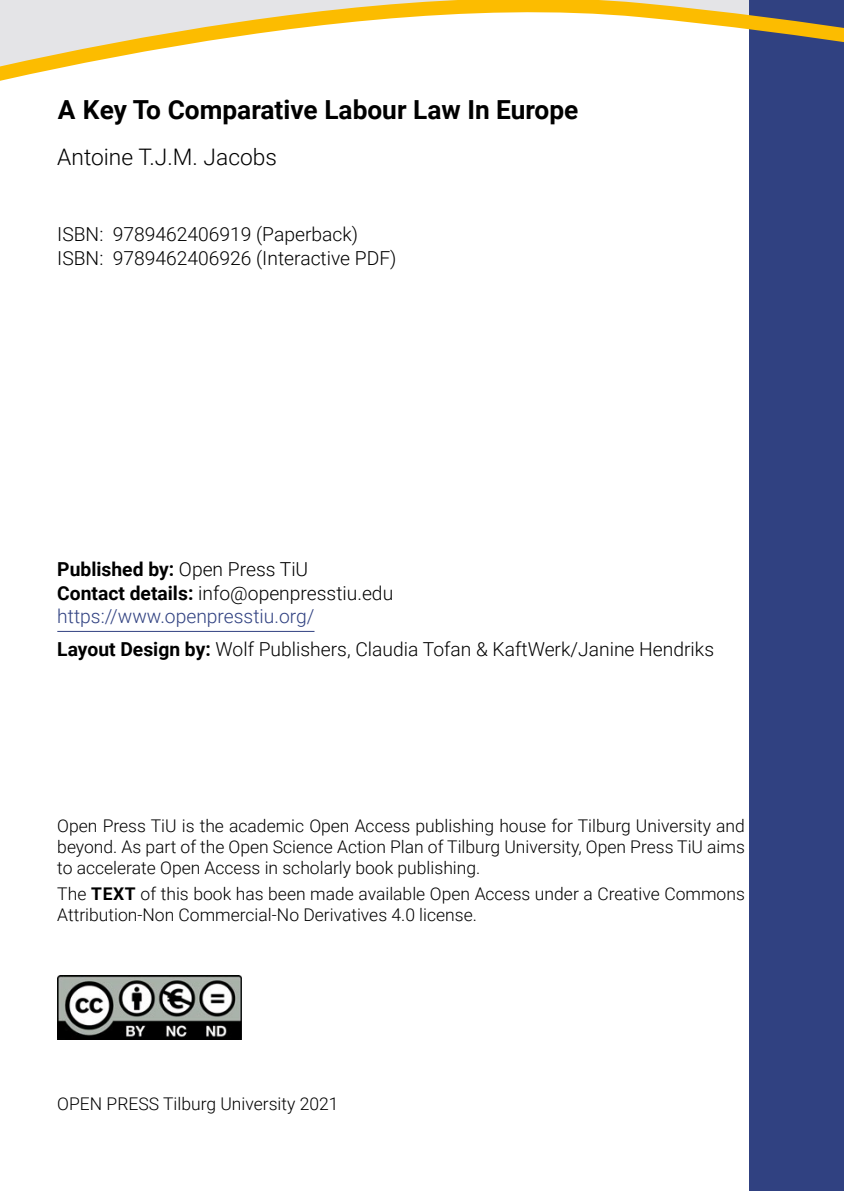
<style>
.page{position:relative;width:844px;height:1191px;background:#fff}
.page>*{position:absolute;margin:0;border:0;box-sizing:border-box;transform-origin:0 0}
.t1{font:700 26.25px "Roboto";color:#000}
.t2{font:300 22.75px "Roboto";color:#000}
.t3{font:300 19.25px/23.1px "Roboto";color:#000}
.t4{font:300 17.5px/21px "Roboto";color:#000;text-align:justify}
.s1{font-weight:700}
.s2{color:#304181}
</style>
<div class="page">
<div style="left:749px;top:0;width:94px;height:1191px;background:#304181"></div>
<svg style="left:0;top:0;width:843px;height:81px"></svg>
<hr style="left:57px;top:631px;width:257px;height:1px;background:#304181">
<img style="left:57px;top:975px;width:184px;height:64px">
<h1 class="t1" style="left:58px;top:91px;width:522px">A Key To Comparative Labour Law In Europe</h1>
<h2 class="t2" style="left:57px;top:141px;width:221px">Antoine T.J.M. Jacobs</h2>
<p class="t3" style="left:57px;top:222px;width:340px">ISBN: 9789462406919 (Paperback)<br>ISBN: 9789462406926 (Interactive PDF)</p>
<p class="t3" style="left:57px;top:557px;width:337px"><span class="s1">Published by:</span> Open Press TiU<br><span class="s1">Contact details:</span> info@openpresstiu.edu <span class="s2">https://www.openpresstiu.org/</span></p>
<p class="t3" style="left:57px;top:636px;width:658px"><span class="s1">Layout Design by:</span> Wolf Publishers, Claudia Tofan &amp; KaftWerk/Janine Hendriks</p>
<p class="t4" style="left:57px;top:814px;width:689px">Open Press TiU is the academic Open Access publishing house for Tilburg University and beyond. As part of the Open Science Action Plan of Tilburg University, Open Press TiU aims to accelerate Open Access in scholarly book publishing.</p>
<p class="t4" style="left:57px;top:882px;width:689px">The <span class="s1">TEXT</span> of this book has been made available Open Access under a Creative Commons<br>Attribution-Non Commercial-No Derivatives 4.0 license.</p>
<p class="t4" style="left:57px;top:1092px;width:283px">OPEN PRESS Tilburg University 2021</p>
</div>
